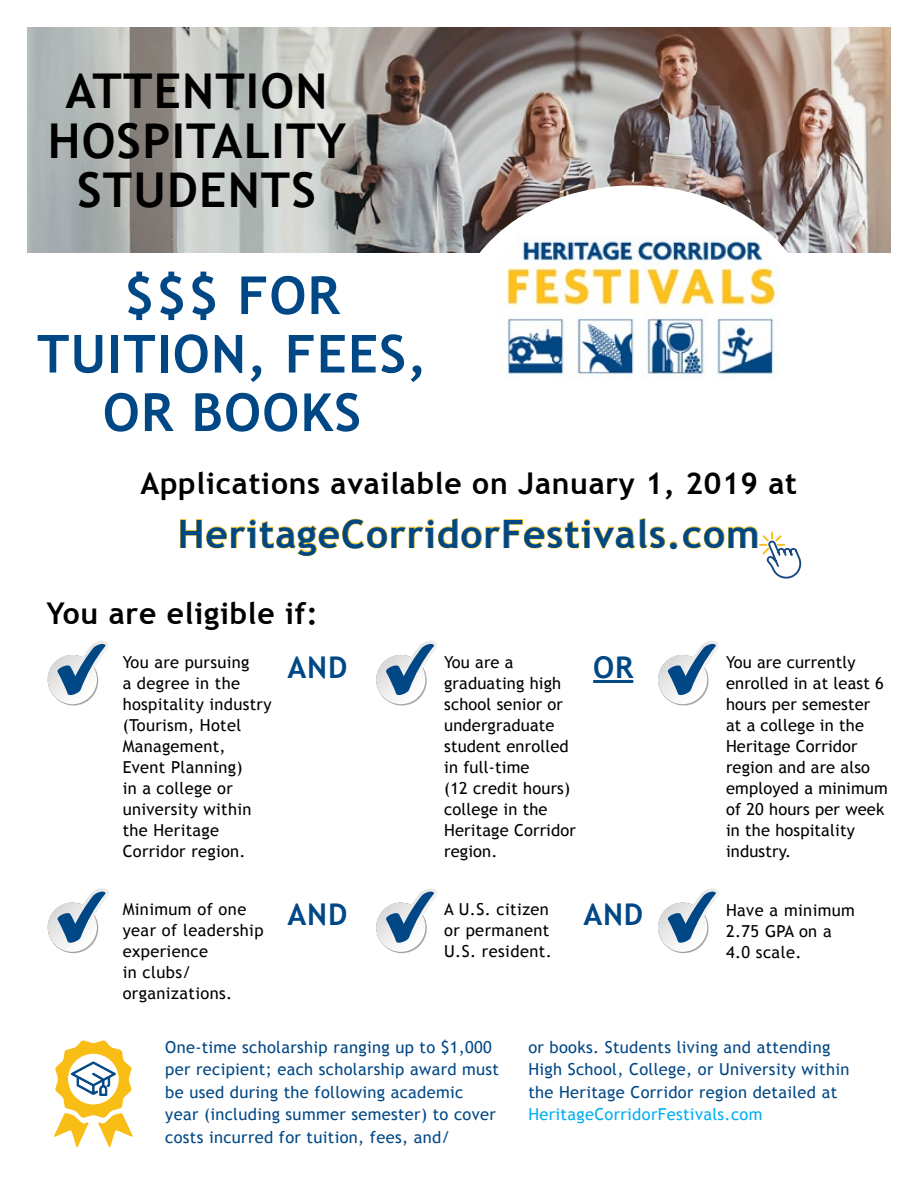
<style>
.page{position:relative;width:918px;height:1188px;background:#fff}
.page>*{position:absolute;margin:0;border:0;box-sizing:border-box;transform-origin:0 0}
.t1{font:700 52.5px/58.5px "Trebuchet MS";letter-spacing:.025em;color:#004785;text-align:center}
.t2{font:700 48px/49.5px "Trebuchet MS";letter-spacing:.025em;color:#000;text-align:center}
.t3{font:700 39px "Trebuchet MS";letter-spacing:.025em;color:#004785}
.t4{font:700 30px "Trebuchet MS";letter-spacing:.025em;color:#000}
.t5{font:700 30px "Trebuchet MS";color:#004785}
.t6{font:16.5px/21px "Trebuchet MS";letter-spacing:.01em;color:#000}
.t7{font:16.5px/22.5px "Trebuchet MS";letter-spacing:.02em;color:#004785}
.t8{font:16.5px "Trebuchet MS";letter-spacing:.02em;color:#00aeef}
</style>
<div class="page">
<img style="left:27px;top:27px;width:864px;height:226px">
<div style="left:453px;top:185px;width:361px;height:282px;background:#fff;border-radius:50%"></div>
<img style="left:506px;top:235px;width:274px;height:141px">
<svg style="left:180px;top:518px;width:621px;height:61px"></svg>
<hr style="left:593px;top:680px;width:40px;height:3px;background:#004785">
<svg style="left:48px;top:641px;width:61px;height:63px"></svg>
<svg style="left:48px;top:888px;width:61px;height:64px"></svg>
<svg style="left:376px;top:641px;width:61px;height:63px"></svg>
<svg style="left:376px;top:888px;width:61px;height:64px"></svg>
<svg style="left:658px;top:641px;width:61px;height:63px"></svg>
<svg style="left:658px;top:888px;width:61px;height:64px"></svg>
<svg style="left:54px;top:1040px;width:79px;height:108px"></svg>
<h2 class="t2" style="left:48px;top:67px;width:300px">Attention<br>Hospitality<br>Students</h2>
<h1 class="t1" style="left:37px;top:266px;width:391px">$$$ for<br>Tuition, Fees, or Books</h1>
<h3 class="t4" style="left:140px;top:465px;width:658px">Applications available on January 1, 2019 at</h3>
<h3 class="t3" style="left:178px;top:509px;width:583px">HeritageCorridorFestivals.com</h3>
<h3 class="t4" style="left:46px;top:594px;width:273px">You are eligible if:</h3>
<h3 class="t5" style="left:288px;top:648px;width:40px">AND</h3>
<p class="t6" style="left:123px;top:652px;width:150px">You are pursuing<br>a degree in the hospitality industry (Tourism, Hotel<br>Management,<br>Event Planning)<br>in a college or university within the Heritage<br>Corridor region.</p>
<p class="t6" style="left:123px;top:899px;width:142px">Minimum of one year of leadership experience<br>in clubs/ organizations.</p>
<h3 class="t5" style="left:288px;top:896px;width:40px">AND</h3>
<p class="t6" style="left:444px;top:652px;width:133px">You are a graduating high school senior or undergraduate student enrolled in full-time<br>(12 credit hours) college in the<br>Heritage Corridor region.</p>
<h3 class="t5" style="left:593px;top:648px;width:21px">OR</h3>
<p class="t6" style="left:726px;top:652px;width:163px">You are currently enrolled in at least 6 hours per semester at a college in the<br>Heritage Corridor region and are also employed a minimum of 20 hours per week in the hospitality industry.</p>
<p class="t6" style="left:444px;top:899px;width:109px">A U.S. citizen or permanent<br>U.S. resident.</p>
<h3 class="t5" style="left:583px;top:896px;width:40px">AND</h3>
<p class="t6" style="left:726px;top:899px;width:130px">Have a minimum<br>2.75 GPA on a<br>4.0 scale.</p>
<p class="t7" style="left:165px;top:1036px;width:335px">One-time scholarship ranging up to $1,000 per recipient; each scholarship award must be used during the following academic year (including summer semester) to cover costs incurred for tuition, fees, and/</p>
<p class="t7" style="left:528px;top:1036px;width:323px">or books. Students living and attending<br>High School, College, or University within the Heritage Corridor region detailed at</p>
<p class="t8" style="left:528px;top:1105px;width:236px">HeritageCorridorFestivals.com</p>
</div>
